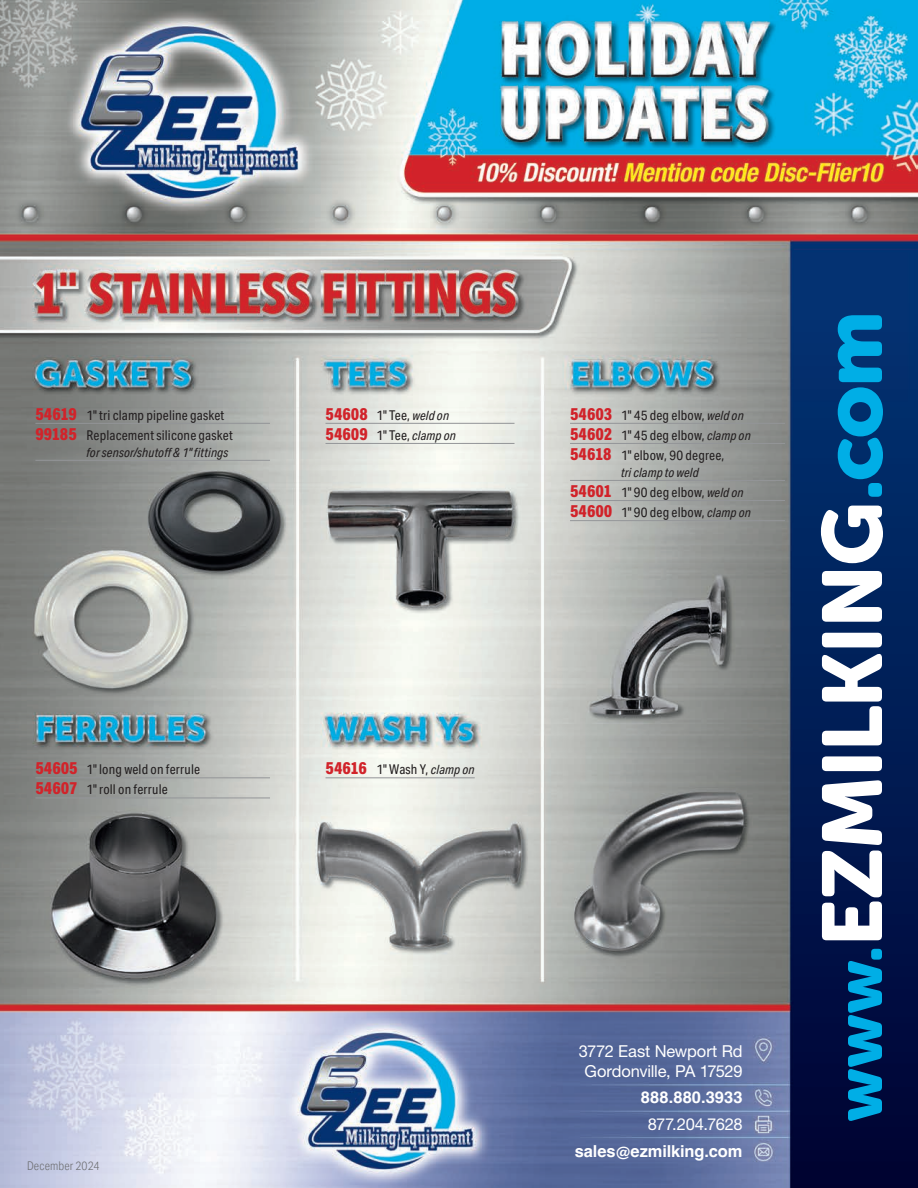
<style>
.page{position:relative;width:918px;height:1188px;background:#fff}
.page>*{position:absolute;margin:0;border:0;box-sizing:border-box;transform-origin:0 0}
.t1{font:84px "Museo Sans Rounded 900";letter-spacing:-.01em;color:#fff}
.t2{font:16.5px/19.5px "Helvetica Neue LT Std";letter-spacing:-.01em;color:#fff;text-align:center}
.t3{font:700 16.5px "Helvetica";letter-spacing:-.005em;color:#fff}
.ITEM_LIST{font:13.5px "Aktiv Grotesk Cd";letter-spacing:.01em;color:#231f20}
.ITEM_LIST-2{font:italic 12.75px "Aktiv Grotesk Cd";letter-spacing:.005em;color:#231f20}
.DATE_OF_FLYER--MO_FLYER{font:300 12px "Aktiv Grotesk Cd";letter-spacing:.015em;color:#6c6d70}
.s1{font-family:"Acumin Pro Cond";font-weight:900;font-size:18px;color:#d1232a}
.s2{font-style:italic;font-size:12.75px}
.s3{font-family:"Acumin Pro Cond";font-weight:900;font-style:normal;font-size:18px;color:#d1232a}
.s4{font-style:normal;font-size:13.5px}
.s5{font-size:66px;color:#00aee6}
.s6{color:#00aee6}
</style>
<div class="page">
<img style="left:0;top:0;width:918px;height:1188px">
<hr style="left:35px;top:423px;width:235px;height:1px;background:#939598">
<hr style="left:35px;top:460px;width:235px;height:1px;background:#939598">
<hr style="left:35px;top:778px;width:235px;height:1px;background:#939598">
<hr style="left:35px;top:798px;width:235px;height:1px;background:#939598">
<hr style="left:326px;top:423px;width:189px;height:1px;background:#939598">
<hr style="left:326px;top:443px;width:189px;height:1px;background:#939598">
<hr style="left:326px;top:778px;width:149px;height:1px;background:#939598">
<hr style="left:570px;top:423px;width:215px;height:1px;background:#939598">
<hr style="left:570px;top:443px;width:215px;height:1px;background:#939598">
<hr style="left:570px;top:480px;width:215px;height:1px;background:#939598">
<hr style="left:570px;top:500px;width:215px;height:1px;background:#939598">
<hr style="left:570px;top:520px;width:215px;height:1px;background:#939598">
<p class="ITEM_LIST" style="left:35px;top:407px;width:191px"><span class="s1">54619</span> 1" tri clamp pipeline gasket</p>
<p class="ITEM_LIST" style="left:35px;top:427px;width:199px"><span class="s1">99185</span> Replacement silicone gasket</p>
<p class="ITEM_LIST-2" style="left:86px;top:445px;width:144px">for sensor/shutoff &amp; 1" fittings</p>
<p class="ITEM_LIST" style="left:326px;top:407px;width:125px"><span class="s1">54608</span> 1" Tee, <span class="s2">weld on</span></p>
<p class="ITEM_LIST-2" style="left:326px;top:428px;width:132px"><span class="s3">54609</span> <span class="s4">1" Tee,</span> clamp on</p>
<p class="ITEM_LIST" style="left:35px;top:762px;width:166px"><span class="s1">54605</span> 1" long weld on ferrule</p>
<p class="ITEM_LIST" style="left:35px;top:782px;width:134px"><span class="s1">54607</span> 1" roll on ferrule</p>
<p class="ITEM_LIST" style="left:326px;top:762px;width:151px"><span class="s1">54616</span> 1" Wash Y, <span class="s2">clamp on</span></p>
<p class="DATE_OF_FLYER--MO_FLYER" style="left:27px;top:1158px;width:74px">December 2024</p>
<p class="ITEM_LIST" style="left:570px;top:407px;width:175px"><span class="s1">54603</span> 1" 45 deg elbow, <span class="s2">weld on</span></p>
<p class="ITEM_LIST" style="left:570px;top:427px;width:182px"><span class="s1">54602</span> 1" 45 deg elbow, <span class="s2">clamp on</span></p>
<p class="ITEM_LIST" style="left:570px;top:447px;width:156px"><span class="s1">54618</span> 1" elbow, 90 degree,</p>
<p class="ITEM_LIST-2" style="left:621px;top:465px;width:80px">tri clamp to weld</p>
<p class="ITEM_LIST" style="left:570px;top:484px;width:175px"><span class="s1">54601</span> 1" 90 deg elbow, <span class="s2">weld on</span></p>
<p class="ITEM_LIST" style="left:570px;top:505px;width:183px"><span class="s1">54600</span> 1" 90 deg elbow, <span class="s2">clamp on</span></p>
<p class="t2" style="left:579px;top:1041px;width:165px">3772 East Newport Rd<br>Gordonville, PA 17529</p>
<p class="t3" style="left:641px;top:1088px;width:103px">888.880.3933</p>
<p class="t2" style="left:648px;top:1114px;width:96px">877.204.7628</p>
<p class="t3" style="left:575px;top:1141px;width:169px">sales@ezmilking.com</p>
<p class="t1" style="left:805px;top:1122px;width:812px;rotate:-90deg"><span class="s5">www.</span>EZMILKING<span class="s6">.com</span></p>
</div>
